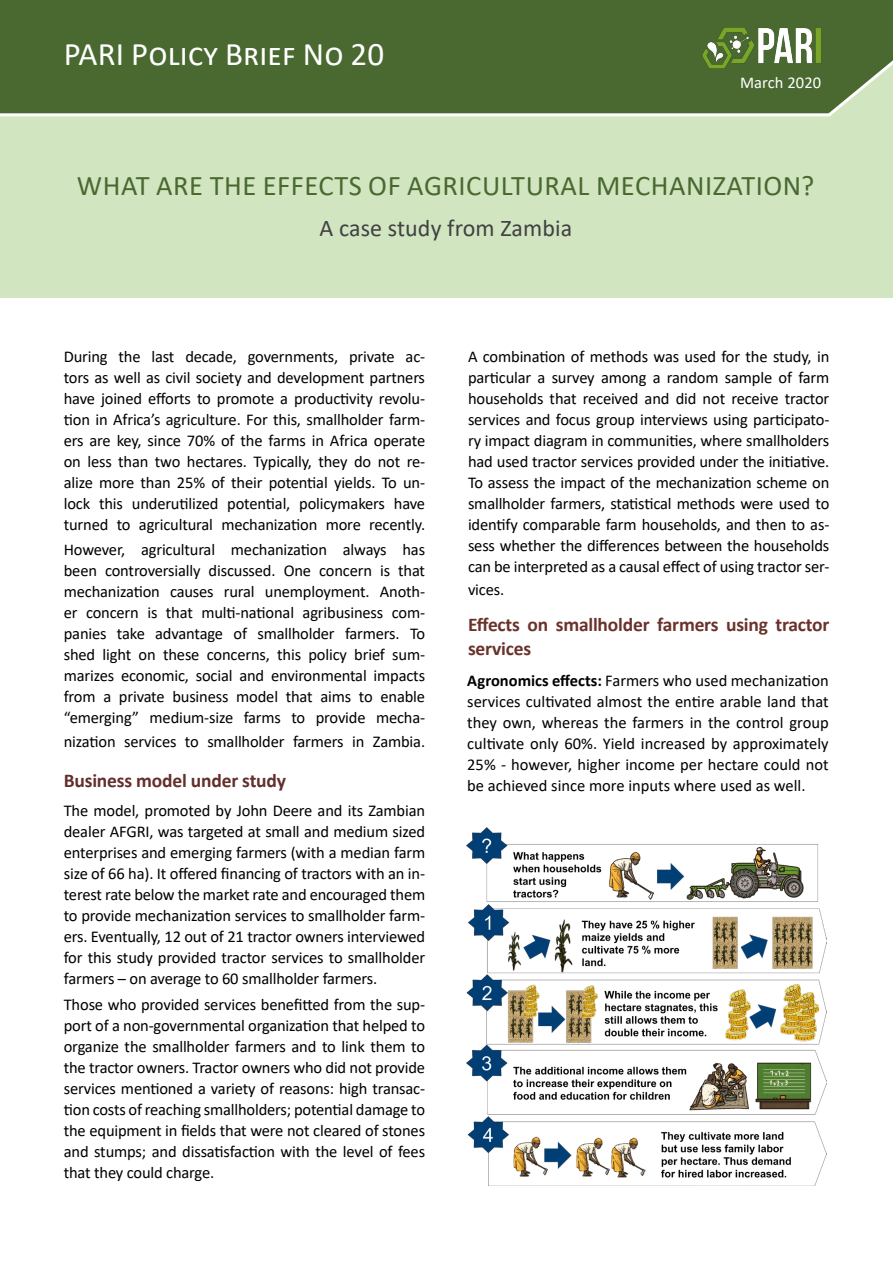
<style>
.page{position:relative;width:893px;height:1263px;background:#fff}
.page>*{position:absolute;margin:0;border:0;box-sizing:border-box;transform-origin:0 0}
.t1{font:33px "Calibri";letter-spacing:.005em;color:#fff}
.t2{font:28.5px "Calibri";letter-spacing:.02em;color:#496930}
.t3{font:24px "Calibri";letter-spacing:.005em;color:#414042}
.t4{font:700 19.5px/23.4px "Calibri";letter-spacing:-.01em;color:#6b322b}
.t5{font:700 19.5px "Calibri";letter-spacing:-.01em;color:#632f2b}
.t6{font:16.5px/21px "Calibri";letter-spacing:-.01em;color:#000;text-align:justify}
.t7{font:16.5px "Calibri";letter-spacing:.005em;color:#fff}
.s1{font-weight:700}
</style>
<div class="page">
<div style="left:0;top:0;width:893px;height:298px;background:#d1e5c0"></div>
<div style="left:0;top:0;width:893px;height:117px;background:#496930"></div>
<img style="left:696px;top:27px;width:133px;height:43px">
<img style="left:466px;top:828px;width:360px;height:357px">
<h1 class="t1" style="left:64px;top:32px;width:322px">PARI Policy Brief No 20</h1>
<p class="t7" style="left:740px;top:71px;width:83px">March 2020</p>
<h2 class="t2" style="left:77px;top:166px;width:739px">WHAT ARE THE EFFECTS OF AGRICULTURAL MECHANIZATION?</h2>
<h3 class="t3" style="left:319px;top:211px;width:254px">A case study from Zambia</h3>
<p class="t6" style="left:64px;top:345px;width:363px">During the last decade, governments, private ac&shy;tors as well as civil society and development partners have joined efforts to promote a productivity revolu&shy;tion in Africa’s agriculture. For this, smallholder farm&shy;ers are key, since 70% of the farms in Africa operate on less than two hectares. Typically, they do not re&shy;alize more than 25% of their potential yields. To un&shy;lock this underutilized potential, policymakers have turned to agricultural mechanization more recently.</p>
<p class="t6" style="left:64px;top:539px;width:363px">However, agricultural mechanization always has been controversially discussed. One concern is that mechanization causes rural unemployment. Anoth&shy;er concern is that multi-national agribusiness com&shy;panies take advantage of smallholder farmers. To shed light on these concerns, this policy brief sum&shy;marizes economic, social and environmental impacts from a private business model that aims to enable “emerging” medium-size farms to provide mecha-</p>
<p class="t6" style="left:64px;top:730px;width:363px">nization services to smallholder farmers in Zambia.</p>
<p class="t5" style="left:64px;top:767px;width:224px">Business model under study</p>
<p class="t6" style="left:64px;top:800px;width:363px">The model, promoted by John Deere and its Zambian dealer AFGRI, was targeted at small and medium sized enterprises and emerging farmers (with a median farm size of 66 ha). It offered financing of tractors with an in&shy;terest rate below the market rate and encouraged them to provide mechanization services to smallholder farm&shy;ers. Eventually, 12 out of 21 tractor owners interviewed for this study provided tractor services to smallholder farmers – on average to 60 smallholder farmers.</p>
<p class="t6" style="left:64px;top:993px;width:363px">Those who provided services benefitted from the sup&shy;port of a non-governmental organization that helped to organize the smallholder farmers and to link them to the tractor owners. Tractor owners who did not provide services mentioned a variety of reasons: high transac&shy;tion costs of reaching smallholders; potential damage to the equipment in fields that were not cleared of stones and stumps; and dissatisfaction with the level of fees that they could charge.</p>
<p class="t6" style="left:468px;top:345px;width:363px">A combination of methods was used for the study, in particular a survey among a random sample of farm households that received and did not receive tractor services and focus group interviews using participato&shy;ry impact diagram in communities, where smallholders had used tractor services provided under the initiative.<br>To assess the impact of the mechanization scheme on smallholder farmers, statistical methods were used to identify comparable farm households, and then to as&shy;sess whether the differences between the households can be interpreted as a causal effect of using tractor ser-</p>
<p class="t6" style="left:468px;top:579px;width:38px">vices.</p>
<p class="t4" style="left:468px;top:613px;width:363px">Effects on smallholder farmers using tractor services</p>
<p class="t6" style="left:467px;top:669px;width:363px"><span class="s1">Agronomics effects:</span> Farmers who used mechanization services cultivated almost the entire arable land that they own, whereas the farmers in the control group cultivate only 60%. Yield increased by approximately 25% - however, higher income per hectare could not be achieved since more inputs where used as well.</p>
</div>
